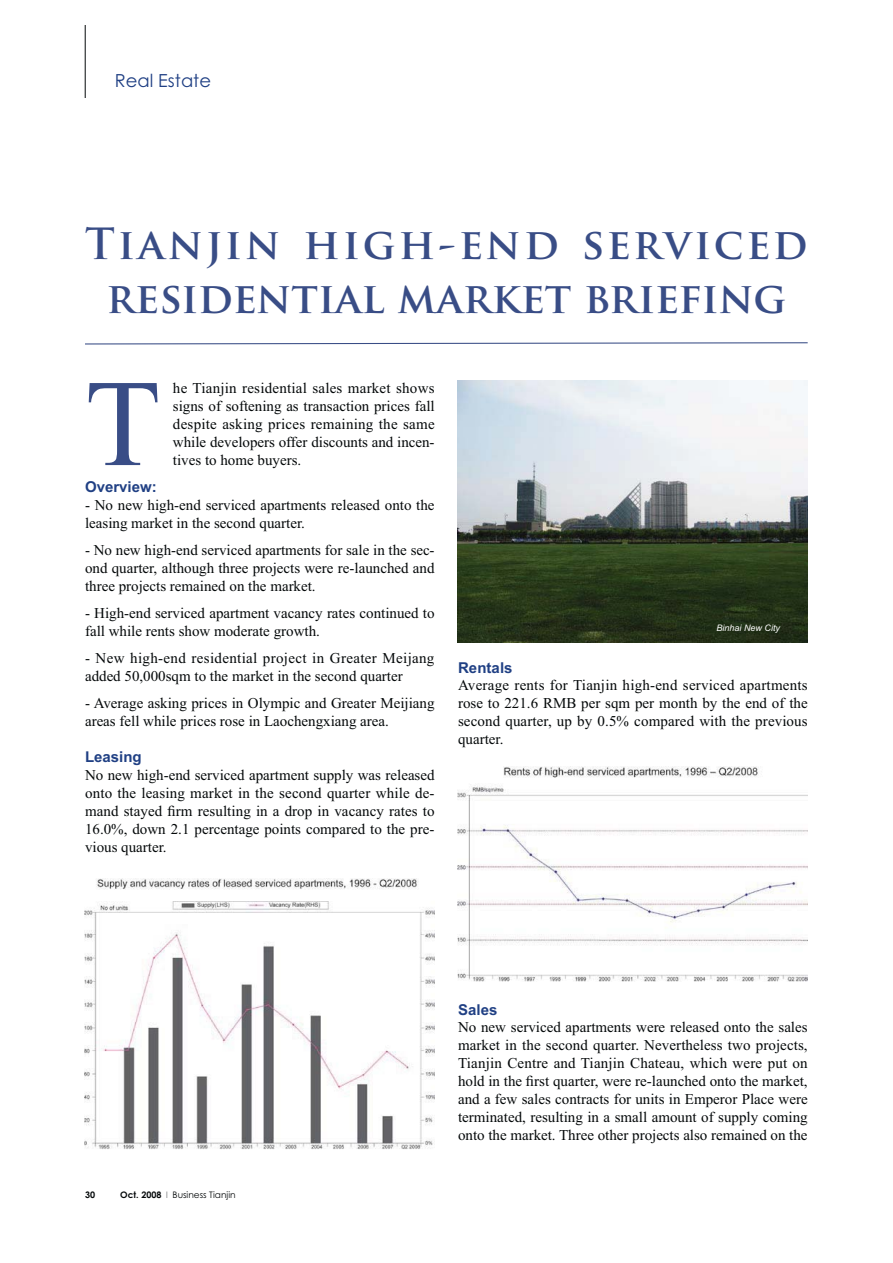
<style>
.page{position:relative;width:893px;height:1263px;background:#fff}
.page>*{position:absolute;margin:0;border:0;box-sizing:border-box;transform-origin:0 0}
.t1{font:123.75px "Times New Roman";color:#394d86}
.t2{font:700 42px/54px "Trajan Pro";color:#394d86;text-align:center}
.t3{font:18px "Century Gothic";color:#204084}
.t4{font:15px/18px "Times New Roman";color:#040809;text-align:justify}
.t5{font:15px/18px "Times New Roman";letter-spacing:.02em;color:#040809}
.t6{font:700 15px "Arial";color:#204084}
.t7{font:9px "Century Gothic";color:#040809;scale:.5 1}
.t8{font:italic 9px "Arial";color:#fff}
.t9{font:700 9px "Century Gothic";color:#040809}
.s1{font-weight:700}
</style>
<div class="page">
<svg style="left:85px;top:342px;width:723px;height:3px"></svg>
<hr style="left:85px;top:26px;width:1px;height:72px;background:#040809">
<img style="left:457px;top:381px;width:351px;height:262px">
<img style="left:85px;top:878px;width:349px;height:271px">
<img style="left:457px;top:767px;width:350px;height:214px">
<p class="t3" style="left:115px;top:70px;width:98px">Real Estate</p>
<h2 class="t2" style="left:85px;top:217px;width:724px">Tianjin high-end serviced residential market briefing</h2>
<h1 class="t1" style="left:85px;top:379px;width:77px">T</h1>
<p class="t4" style="left:173px;top:381px;width:263px">he Tianjin residential sales market shows signs of softening as transaction prices fall despite asking prices remaining the same while developers offer discounts and incen&shy;tives to home buyers.</p>
<p class="t6" style="left:85px;top:482px;width:73px">Overview:</p>
<p class="t4" style="left:85px;top:497px;width:351px">- No new high-end serviced apartments released onto the leasing market in the second quarter.</p>
<p class="t4" style="left:85px;top:542px;width:351px">- No new high-end serviced apartments for sale in the sec&shy;ond quarter, although three projects were re-launched and three projects remained on the market.</p>
<p class="t4" style="left:85px;top:605px;width:351px">- High-end serviced apartment vacancy rates continued to fall while rents show moderate growth.</p>
<p class="t5" style="left:85px;top:650px;width:351px">- New high-end residential project in Greater Meijang added 50,000sqm to the market in the second quarter</p>
<p class="t4" style="left:85px;top:695px;width:351px">- Average asking prices in Olympic and Greater Meijiang areas fell while prices rose in Laochengxiang area.</p>
<p class="t6" style="left:85px;top:752px;width:58px">Leasing</p>
<p class="t4" style="left:85px;top:767px;width:351px">No new high-end serviced apartment supply was released onto the leasing market in the second quarter while de&shy;mand stayed firm resulting in a drop in vacancy rates to 16.0%, down 2.1 percentage points compared to the pre&shy;vious quarter.</p>
<p class="t8" style="left:716px;top:624px;width:65px">Binhai New City</p>
<p class="t6" style="left:458px;top:662px;width:56px">Rentals</p>
<p class="t4" style="left:458px;top:678px;width:351px">Average rents for Tianjin high-end serviced apartments rose to 221.6 RMB per sqm per month by the end of the second quarter, up by 0.5% compared with the previous quarter.</p>
<p class="t9" style="left:85px;top:1191px;width:12px">30</p>
<p class="t7" style="left:120px;top:1189px;width:232px"><span class="s1">Oct. 2008</span> I Business Tianjin</p>
<p class="t6" style="left:458px;top:1004px;width:41px">Sales</p>
<p class="t4" style="left:458px;top:1020px;width:351px">No new serviced apartments were released onto the sales market in the second quarter. Nevertheless two projects, Tianjin Centre and Tianjin Chateau, which were put on hold in the first quarter, were re-launched onto the market, and a few sales contracts for units in Emperor Place were terminated, resulting in a small amount of supply coming onto the market. Three other projects also remained on the</p>
</div>
